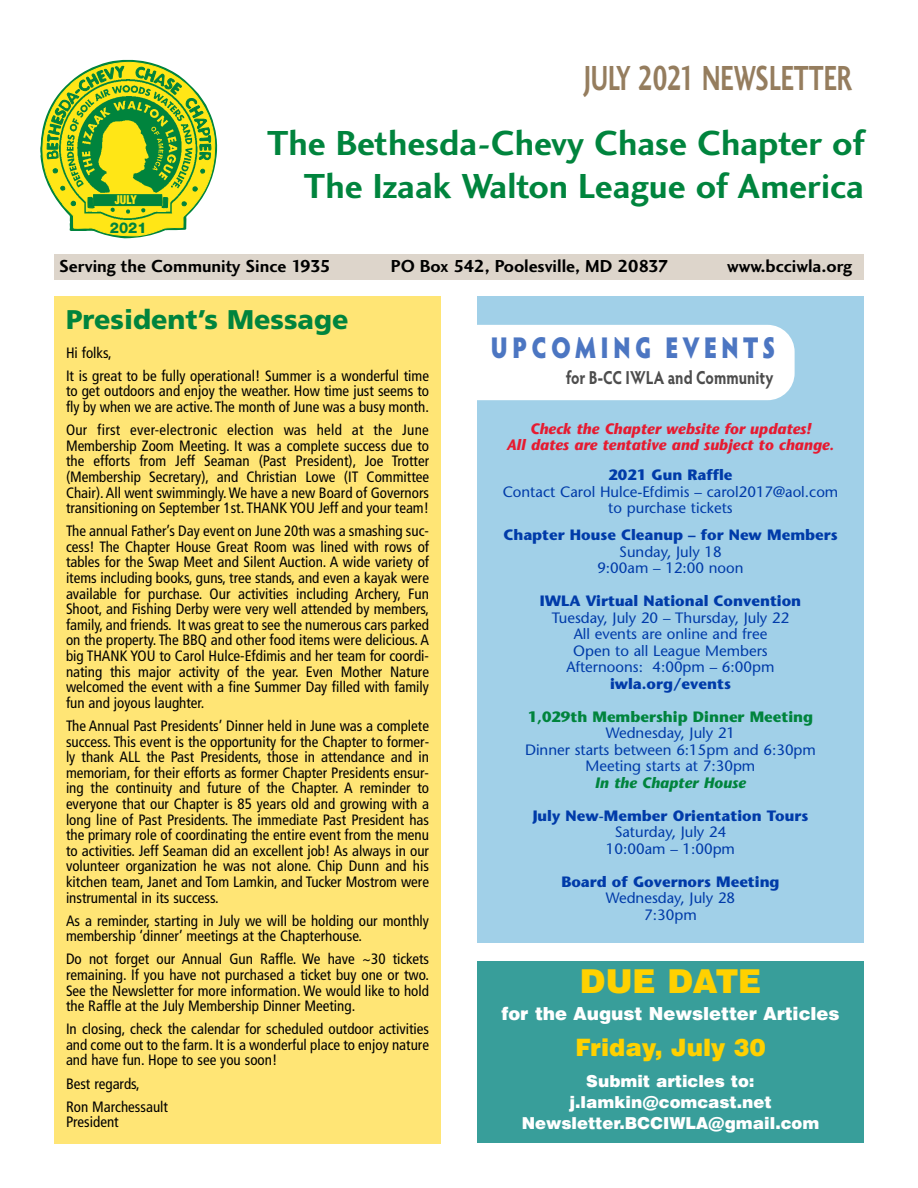
<style>
.page{position:relative;width:918px;height:1188px;background:#fff}
.page>*{position:absolute;margin:0;border:0;box-sizing:border-box;transform-origin:0 0}
.t1{font:36px/43.5px "Charlotte Sans Bold Plain";color:#00843d;text-align:right}
.t2{font:36px "Charlotte Sans Bold Plain";color:#957d5e;scale:.7 1}
.t3{font:900 33px "Swiss 721 BT";color:#ffd100}
.t4{font:900 30px "Hypatia Sans Pro";letter-spacing:.17em;color:#4c76c2;scale:.8 1}
.t5{font:900 27px "Frutiger";color:#00843d}
.t6{font:900 24px "Swiss 721 BT";color:#ffd100}
.t7{font:700 18.75px "Hypatia Sans Pro";color:#4d4d4d;scale:.8 1}
.t8{font:18px "Charlotte Sans Bold Plain";color:#000}
.t9{font:900 18px "Swiss 721 BT";color:#fff}
.t10{font:900 16.5px/21px "Swiss 721 BT";color:#fff;text-align:center}
.t11{font:condensed 15px/15.6px "Frutiger";color:#000;text-align:justify}
.t12{font:15px/16.5px "Stone Sans";color:#003ba9;text-align:center}
.t13{font:700 15px "Stone Sans";color:#003ba9}
.t14{font:italic 700 15px/16.5px "Stone Sans";color:#e61b31;text-align:center}
.t15{font:700 15px "Stone Sans";color:#00843d}
.t16{font:italic 700 15px "Stone Sans";color:#00843d}
.t17{font:800 14.7px "Helvetica Neue";color:#00843d}
.t18{font:900 condensed 11.7px "Helvetica";color:#ffe616}
</style>
<div class="page">
<svg style="left:40px;top:60px;width:177px;height:178px"></svg>
<img style="left:60px;top:79px;width:144px;height:140px">
<div style="left:54px;top:254px;width:810px;height:25px;background:#ddd5cb"></div>
<div style="left:54px;top:296px;width:387px;height:848px;background:#ffe575"></div>
<div style="left:477px;top:961px;width:387px;height:182px;background:#389e9a"></div>
<div style="left:477px;top:296px;width:387px;height:646px;background:#a1d0e8"></div>
<div style="left:450px;top:325px;width:345px;height:75px;background:#fff;border-radius:27px"></div>
<p class="t18" style="left:115px;top:193px;width:24px">JULY</p>
<p class="t17" style="left:110px;top:219px;width:38px">2021</p>
<h1 class="t2" style="left:584px;top:64px;width:385px">JULY 2021 NEWSLETTER</h1>
<h1 class="t1" style="left:267px;top:124px;width:599px">The Bethesda-Chevy Chase Chapter of<br>The Izaak Walton League of America</h1>
<p class="t8" style="left:59px;top:259px;width:273px">Serving the Community Since 1935</p>
<p class="t8" style="left:391px;top:259px;width:279px">PO Box 542, Poolesville, MD 20837</p>
<p class="t8" style="left:727px;top:259px;width:126px">www.bcciwla.org</p>
<h3 class="t5" style="left:66px;top:308px;width:284px">President’s Message</h3>
<p class="t11" style="left:66px;top:342px;width:365px;line-height:23.1px">Hi folks,<br>It is great to be fully operational! Summer is a wonderful time</p>
<p class="t11" style="left:66px;top:385px;width:365px">to get outdoors and enjoy the weather. How time just seems to fly by when we are active. The month of June was a busy month.</p>
<p class="t11" style="left:66px;top:423px;width:365px">Our first ever-electronic election was held at the June Membership Zoom Meeting. It was a complete success due to the efforts from Jeff Seaman (Past President), Joe Trotter (Membership Secretary), and Christian Lowe (IT Committee Chair). All went swimmingly. We have a new Board of Governors transitioning on September 1st. THANK YOU Jeff and your team!</p>
<p class="t11" style="left:66px;top:524px;width:365px">The annual Father’s Day event on June 20th was a smashing suc&shy;cess! The Chapter House Great Room was lined with rows of tables for the Swap Meet and Silent Auction. A wide variety of items including books, guns, tree stands, and even a kayak were available for purchase. Our activities including Archery, Fun Shoot, and Fishing Derby were very well attended by members, family, and friends. It was great to see the numerous cars parked on the property. The BBQ and other food items were delicious. A big THANK YOU to Carol Hulce-Efdimis and her team for coordi&shy;nating this major activity of the year. Even Mother Nature welcomed the event with a fine Summer Day filled with family fun and joyous laughter.</p>
<p class="t11" style="left:66px;top:719px;width:365px">The Annual Past Presidents’ Dinner held in June was a complete success. This event is the opportunity for the Chapter to former&shy;ly thank ALL the Past Presidents, those in attendance and in memoriam, for their efforts as former Chapter Presidents ensur&shy;ing the continuity and future of the Chapter. A reminder to everyone that our Chapter is 85 years old and growing with a long line of Past Presidents. The immediate Past President has the primary role of coordinating the entire event from the menu to activities. Jeff Seaman did an excellent job! As always in our volunteer organization he was not alone. Chip Dunn and his kitchen team, Janet and Tom Lamkin, and Tucker Mostrom were instrumental in its success.</p>
<p class="t11" style="left:66px;top:914px;width:365px">As a reminder, starting in July we will be holding our monthly membership ‘dinner’ meetings at the Chapterhouse.</p>
<p class="t11" style="left:66px;top:953px;width:365px">Do not forget our Annual Gun Raffle. We have ~30 tickets remaining. If you have not purchased a ticket buy one or two.<br>See the Newsletter for more information. We would like to hold the Raffle at the July Membership Dinner Meeting.</p>
<p class="t11" style="left:66px;top:1022px;width:365px">In closing, check the calendar for scheduled outdoor activities and come out to the farm. It is a wonderful place to enjoy nature and have fun. Hope to see you soon!</p>
<p class="t11" style="left:66px;top:1073px;width:104px;line-height:23.1px">Best regards,<br>Ron Marchessault</p>
<p class="t11" style="left:66px;top:1115px;width:54px">President</p>
<h3 class="t4" style="left:491px;top:335px;width:358px">UPCOMING EVENTS</h3>
<p class="t7" style="left:566px;top:369px;width:261px">for B-CC IWLA and Community</p>
<p class="t14" style="left:507px;top:420px;width:329px">Check the Chapter website for updates!<br>All dates are tentative and subject to change.</p>
<p class="t13" style="left:608px;top:469px;width:126px">2021 Gun Raffle</p>
<p class="t12" style="left:503px;top:485px;width:337px">Contact Carol Hulce-Efdimis – carol2017@aol.com to purchase tickets</p>
<p class="t13" style="left:503px;top:529px;width:336px">Chapter House Cleanup – for New Members</p>
<p class="t12" style="left:597px;top:545px;width:148px">Sunday, July 18<br>9:00am – 12:00 noon</p>
<p class="t13" style="left:540px;top:595px;width:263px">IWLA Virtual National Convention</p>
<p class="t12" style="left:552px;top:611px;width:239px">Tuesday, July 20 – Thursday, July 22<br>All events are online and free<br>Open to all League Members<br>Afternoons: 4:00pm – 6:00pm</p>
<p class="t13" style="left:610px;top:678px;width:123px">iwla.org/events</p>
<p class="t15" style="left:528px;top:711px;width:287px">1,029th Membership Dinner Meeting</p>
<p class="t12" style="left:525px;top:727px;width:292px">Wednesday, July 21<br>Dinner starts between 6:15pm and 6:30pm<br>Meeting starts at 7:30pm</p>
<p class="t16" style="left:595px;top:774px;width:153px">In the Chapter House</p>
<p class="t13" style="left:533px;top:810px;width:277px">July New-Member Orientation Tours</p>
<p class="t12" style="left:606px;top:826px;width:131px">Saturday, July 24<br>10:00am – 1:00pm</p>
<p class="t13" style="left:561px;top:876px;width:220px">Board of Governors Meeting</p>
<p class="t12" style="left:606px;top:892px;width:131px">Wednesday, July 28<br>7:30pm</p>
<h2 class="t3" style="left:580px;top:961px;width:183px">DUE DATE</h2>
<p class="t9" style="left:502px;top:1002px;width:340px">for the August Newsletter Articles</p>
<h3 class="t6" style="left:576px;top:1032px;width:192px">Friday, July 30</h3>
<p class="t10" style="left:522px;top:1071px;width:299px">Submit articles to: j.lamkin@comcast.net<br>Newsletter.BCCIWLA@gmail.com</p>
</div>
